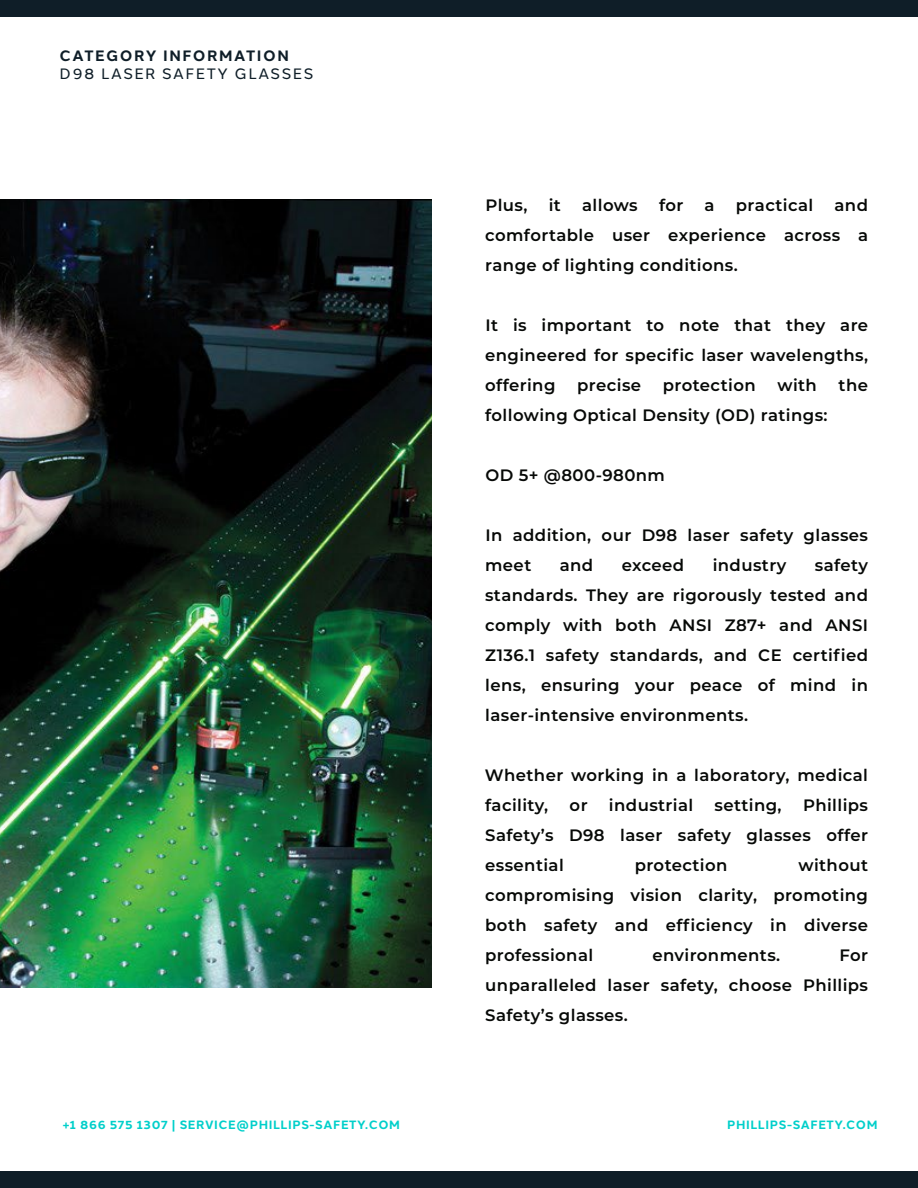
<style>
.page{position:relative;width:918px;height:1188px;background:#fff}
.page>*{position:absolute;margin:0;border:0;box-sizing:border-box;transform-origin:0 0}
.t1{font:600 16.5px/30px "Montserrat";letter-spacing:.025em;color:#070907;text-align:justify}
.t2{font:15px "Halcom";letter-spacing:.1em;color:#0f1e28}
.t3{font:700 15px "Halcom";letter-spacing:.1em;color:#0f1e28}
.t4{font:700 12px "Halcom";letter-spacing:.05em;color:#00cfca}
</style>
<div class="page">
<div style="left:0;top:1171px;width:918px;height:17px;background:#0f1e28"></div>
<div style="left:0;top:0;width:918px;height:17px;background:#0f1e28"></div>
<img style="left:0;top:200px;width:432px;height:788px">
<p class="t3" style="left:60px;top:44px;width:231px">CATEGORY INFORMATION</p>
<p class="t2" style="left:60px;top:62px;width:255px">D98 LASER SAFETY GLASSES</p>
<p class="t1" style="left:485px;top:190px;width:44px">Plus,</p>
<p class="t1" style="left:549px;top:190px;width:14px">it</p>
<p class="t1" style="left:582px;top:190px;width:57px">allows</p>
<p class="t1" style="left:659px;top:190px;width:26px">for</p>
<p class="t1" style="left:705px;top:190px;width:12px">a</p>
<p class="t1" style="left:736px;top:190px;width:79px">practical</p>
<p class="t1" style="left:485px;top:190px;width:385px;text-indent:349px">and comfortable user experience across a range of lighting conditions.</p>
<p class="t1" style="left:485px;top:310px;width:384px">It is important to note that they are engineered for specific laser wavelengths, offering</p>
<p class="t1" style="left:577px;top:370px;width:65px">precise</p>
<p class="t1" style="left:663px;top:370px;width:94px">protection</p>
<p class="t1" style="left:777px;top:370px;width:41px">with</p>
<p class="t1" style="left:839px;top:370px;width:31px">the</p>
<p class="t1" style="left:485px;top:400px;width:344px">following Optical Density (OD) ratings:</p>
<p class="t1" style="left:485px;top:460px;width:181px">OD 5+ @800-980nm</p>
<p class="t1" style="left:485px;top:520px;width:384px">In addition, our D98 laser safety glasses meet</p>
<p class="t1" style="left:560px;top:550px;width:35px">and</p>
<p class="t1" style="left:622px;top:550px;width:64px">exceed</p>
<p class="t1" style="left:713px;top:550px;width:75px">industry</p>
<p class="t1" style="left:485px;top:550px;width:385px;text-indent:330px">safety standards. They are rigorously tested and comply with both ANSI Z87+ and ANSI Z136.1 safety standards, and CE certified lens, ensuring your peace of mind in laser-intensive environments.</p>
<p class="t1" style="left:485px;top:760px;width:385px">Whether working in a laboratory, medical facility,</p>
<p class="t1" style="left:485px;top:790px;width:384px;text-indent:318px">Phillips Safety’s D98 laser safety glasses offer essential</p>
<p class="t1" style="left:570px;top:790px;width:19px">or</p>
<p class="t1" style="left:609px;top:790px;width:86px">industrial</p>
<p class="t1" style="left:715px;top:790px;width:69px">setting,</p>
<p class="t1" style="left:485px;top:850px;width:384px;text-indent:313px">without compromising vision clarity, promoting both safety and efficiency in diverse professional</p>
<p class="t1" style="left:635px;top:850px;width:94px">protection</p>
<p class="t1" style="left:652px;top:940px;width:129px">environments.</p>
<p class="t1" style="left:485px;top:940px;width:384px;text-indent:354px">For unparalleled laser safety, choose Phillips Safety’s glasses.</p>
<p class="t4" style="left:63px;top:1115px;width:339px">+1 866 575 1307 | SERVICE@PHILLIPS-SAFETY.COM</p>
<p class="t4" style="left:727px;top:1115px;width:152px">PHILLIPS-SAFETY.COM</p>
</div>
